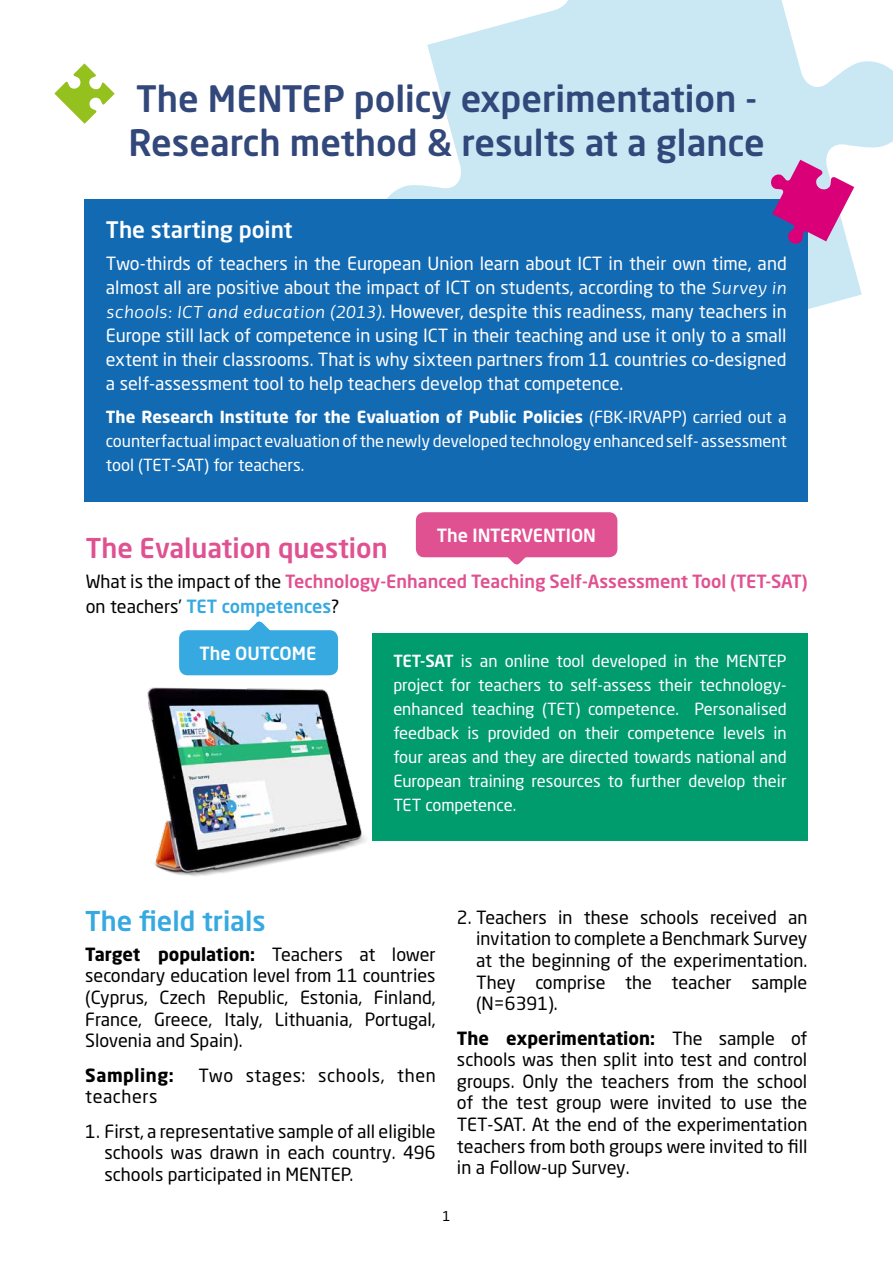
<style>
.page{position:relative;width:893px;height:1263px;background:#fff}
.page>*{position:absolute;margin:0;border:0;box-sizing:border-box;transform-origin:0 0}
.t1{font:500 36px/43.2px "Neo Sans Std";color:#32477a}
.t2{font:500 27px "Neo Sans Std";color:#e05191}
.t3{font:500 27px "Neo Sans Std";color:#36a9e1}
.t4{font:500 22.5px "Neo Sans Std";color:#fff}
.t5{font:18px/21.6px "Neo Sans Std";color:#000;text-align:justify}
.t6{font:18px/24px "Neo Sans Std";color:#fff;text-align:justify}
.t7{font:500 18px/25.2px "Neo Sans Std";color:#e05191}
.t8{font:18px "Neo Sans Std";letter-spacing:.03em;color:#000}
.t9{font:500 18px "Neo Sans Std";color:#fff}
.t10{font:700 18px "Neo Sans Std";letter-spacing:.03em;color:#000}
.t11{font:16.5px/24px "Neo Sans Std";color:#fff;text-align:justify}
.t12{font:13.5px "Neo Sans Std";color:#000}
.s1{font-family:"Priva One Italic Pro"}
.s2{font-weight:700}
.s3{font-weight:400;color:#000}
.s4{color:#36a9e1}
.s5{font-weight:500}
</style>
<div class="page">
<svg style="left:387px;top:0;width:506px;height:309px;fill:#cae8f3"></svg>
<div style="left:85px;top:199px;width:723px;height:303px;background:#126ab3"></div>
<div style="left:372px;top:633px;width:436px;height:208px;background:#009c6e"></div>
<svg style="left:54px;top:63px;width:61px;height:61px"></svg>
<svg style="left:770px;top:160px;width:84px;height:85px"></svg>
<svg style="left:498px;top:557px;width:37px;height:8px"></svg>
<div style="left:416px;top:512px;width:201px;height:45px;background:#e05191;border-radius:9px"></div>
<svg style="left:249px;top:621px;width:21px;height:9px"></svg>
<div style="left:179px;top:630px;width:159px;height:45px;background:#36a9e1;border-radius:9px"></div>
<img style="left:147px;top:675px;width:219px;height:202px">
<h1 class="t1" style="left:128px;top:77px;width:638px">The MENTEP policy experimentation -<br>Research method &amp; results at a glance</h1>
<p class="t4" style="left:106px;top:215px;width:188px">The starting point</p>
<p class="t6" style="left:106px;top:252px;width:682px">Two-thirds of teachers in the European Union learn about ICT in their own time, and almost all are positive about the impact of ICT on students, according to the <span class="s1">Survey in schools: ICT and education (2013)</span>. However, despite this readiness, many teachers in Europe still lack of competence in using ICT in their teaching and use it only to a small extent in their classrooms. That is why sixteen partners from 11 countries co-designed a self-assessment tool to help teachers develop that competence.</p>
<p class="t11" style="left:106px;top:405px;width:682px"><span class="s2">The Research Institute for the Evaluation of Public Policies</span> (FBK-IRVAPP) carried out a counterfactual impact evaluation of the newly developed technology enhanced self- assessment tool (TET-SAT) for teachers.</p>
<p class="t9" style="left:437px;top:524px;width:161px">The INTERVENTION</p>
<h2 class="t2" style="left:86px;top:530px;width:303px">The Evaluation question</h2>
<p class="t7" style="left:86px;top:568px;width:724px"><span class="s3">What is the impact of the</span> Technology-Enhanced Teaching Self-Assessment Tool (TET-SAT) <span class="s3">on teachers’</span> <span class="s4">TET competences</span><span class="s3">?</span></p>
<p class="t9" style="left:199px;top:642px;width:118px">The OUTCOME</p>
<p class="t11" style="left:393px;top:649px;width:395px"><span class="s5">TET-SAT</span> is an online tool developed in the MENTEP project for teachers to self-assess their technology&shy;enhanced teaching (TET) competence. Personalised feedback is provided on their competence levels in four areas and they are directed towards national and European training resources to further develop their TET competence.</p>
<h2 class="t3" style="left:85px;top:904px;width:182px">The field trials</h2>
<p class="t5" style="left:85px;top:943px;width:352px"><span class="s2">Target population:</span> Teachers at lower secondary education level from 11 countries (Cyprus, Czech Republic, Estonia, Finland, France, Greece, Italy, Lithuania, Portugal, Slovenia and Spain).</p>
<p class="t10" style="left:85px;top:1063px;width:90px">Sampling:</p>
<p class="t8" style="left:198px;top:1064px;width:239px">Two stages: schools, then</p>
<p class="t8" style="left:85px;top:1085px;width:74px">teachers</p>
<p class="t5" style="left:104px;top:1120px;width:333px;text-indent:-19px">1. First, a representative sample of all eligible schools was drawn in each country. 496 schools participated in MENTEP.</p>
<p class="t5" style="left:476px;top:906px;width:333px;text-indent:-19px">2. Teachers in these schools received an invitation to complete a Benchmark Survey at the beginning of the experimentation.<br>They comprise the teacher sample (N=6391).</p>
<p class="t5" style="left:457px;top:1027px;width:352px"><span class="s2">The experimentation:</span> The sample of schools was then split into test and control groups. Only the teachers from the school of the test group were invited to use the TET-SAT. At the end of the experimentation teachers from both groups were invited to fill in a Follow-up Survey.</p>
<p class="t12" style="left:442px;top:1208px;width:10px">1</p>
</div>
